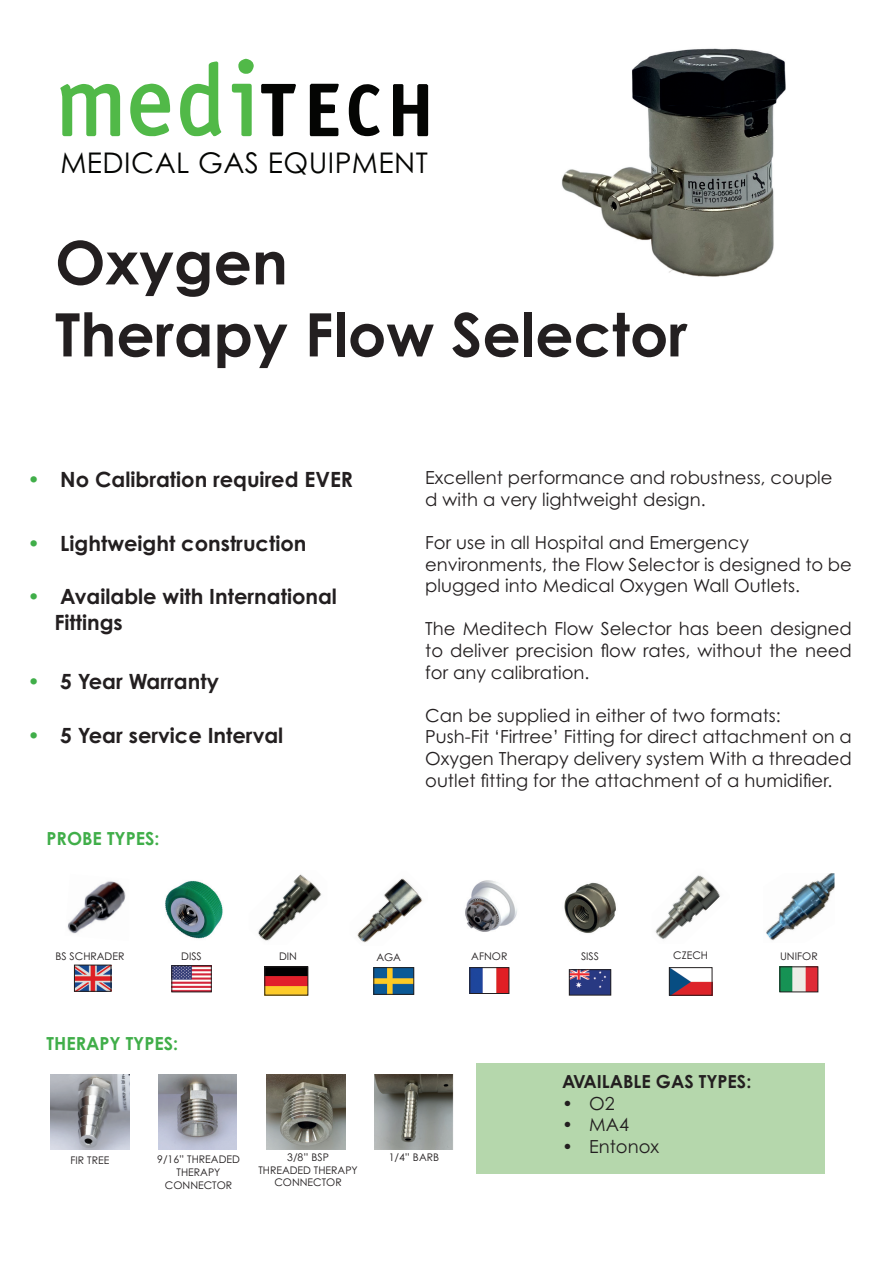
<style>
.page{position:relative;width:893px;height:1263px;background:#fff}
.page>*{position:absolute;margin:0;border:0;box-sizing:border-box;transform-origin:0 0}
.t1{font:89.1px "medi TECH";color:#51b948}
.t2{font:700 60px/72px "Century Gothic Pro";color:#231f20}
.t3{font:28.5px "Century Gothic Pro";letter-spacing:.015em;color:#040503}
.t4{font:700 21px/25.2px "Century Gothic Pro";color:#231f20}
.t5{font:18px/21.6px "Century Gothic Pro";color:#231f20}
.t6{font:700 18px "Century Gothic Pro";color:#40ae49}
.t7{font:700 18px "Century Gothic Pro";color:#231f20}
.t8{font:10.5px/12.6px "Century Gothic Pro";color:#231f20;text-align:center}
.s1{color:#040503}
.s2{color:#40ae49}
</style>
<div class="page">
<img style="left:561px;top:48px;width:225px;height:229px">
<img style="left:67px;top:881px;width:59px;height:53px">
<img style="left:165px;top:880px;width:58px;height:59px">
<img style="left:258px;top:874px;width:64px;height:67px">
<img style="left:357px;top:878px;width:66px;height:65px">
<img style="left:465px;top:880px;width:52px;height:52px">
<img style="left:564px;top:882px;width:52px;height:51px">
<img style="left:655px;top:875px;width:65px;height:64px">
<img style="left:267px;top:1074px;width:78px;height:75px">
<img style="left:375px;top:1074px;width:78px;height:75px">
<img style="left:159px;top:1074px;width:77px;height:75px">
<img style="left:51px;top:1074px;width:78px;height:75px">
<div style="left:476px;top:1063px;width:349px;height:111px;background:#b5d7ac"></div>
<img style="left:766px;top:873px;width:68px;height:68px">
<img style="left:76px;top:967px;width:33px;height:22px">
<div style="left:74px;top:965px;width:37px;height:26px;border:1px solid #231f20"></div>
<img style="left:174px;top:967px;width:35px;height:23px">
<div style="left:172px;top:965px;width:39px;height:27px;border:1px solid #231f20"></div>
<img style="left:267px;top:969px;width:39px;height:24px">
<div style="left:265px;top:967px;width:43px;height:28px;border:1px solid #231f20"></div>
<img style="left:376px;top:969px;width:36px;height:23px">
<div style="left:374px;top:967px;width:40px;height:27px;border:1px solid #231f20"></div>
<img style="left:472px;top:969px;width:35px;height:23px">
<div style="left:470px;top:967px;width:39px;height:27px;border:1px solid #231f20"></div>
<img style="left:571px;top:971px;width:38px;height:22px">
<div style="left:569px;top:969px;width:42px;height:26px;border:1px solid #231f20"></div>
<img style="left:671px;top:969px;width:39px;height:24px">
<div style="left:669px;top:967px;width:43px;height:28px;border:1px solid #231f20"></div>
<img style="left:782px;top:969px;width:34px;height:21px">
<h1 class="t1" style="left:54px;top:59px;width:382px">medi<span class="s1">TECH</span></h1>
<h3 class="t3" style="left:60px;top:145px;width:369px">MEDICAL GAS EQUIPMENT</h3>
<h2 class="t2" style="left:55px;top:225px;width:634px">Oxygen<br>Therapy Flow Selector</h2>
<p class="t4" style="left:27px;top:467px;width:327px"><span class="s2">•</span> No Calibration required EVER</p>
<p class="t4" style="left:27px;top:531px;width:281px"><span class="s2">•</span> Lightweight construction</p>
<p class="t4" style="left:54px;top:584px;width:284px;text-indent:-27px"><span class="s2">•</span> Available with International<br>Fittings</p>
<p class="t4" style="left:27px;top:669px;width:193px"><span class="s2">•</span> 5 Year Warranty</p>
<p class="t4" style="left:27px;top:722px;width:257px"><span class="s2">•</span> 5 Year service Interval</p>
<p class="t6" style="left:47px;top:827px;width:115px">PROBE TYPES:</p>
<p class="t5" style="left:425px;top:467px;width:409px">Excellent performance and robustness, couple d with a very lightweight design.</p>
<p class="t5" style="left:425px;top:531px;width:428px">For use in all Hospital and Emergency environments, the Flow Selector is designed to be plugged into Medical Oxygen Wall Outlets.</p>
<p class="t5" style="left:425px;top:618px;width:428px;text-align:justify">The Meditech Flow Selector has been designed to deliver precision flow rates, without the need for any calibration.</p>
<p class="t5" style="left:425px;top:704px;width:428px">Can be supplied in either of two formats:<br>Push-Fit ‘Firtree’ Fitting for direct attachment on a Oxygen Therapy delivery system With a threaded outlet fitting for the attachment of a humidifier.</p>
<p class="t8" style="left:55px;top:950px;width:71px">BS SCHRADER</p>
<p class="t8" style="left:181px;top:950px;width:22px">DISS</p>
<p class="t8" style="left:279px;top:950px;width:19px">DIN</p>
<p class="t8" style="left:376px;top:950px;width:26px">AGA</p>
<p class="t8" style="left:471px;top:950px;width:38px">AFNOR</p>
<p class="t8" style="left:581px;top:950px;width:20px">SISS</p>
<p class="t8" style="left:673px;top:948px;width:36px">CZECH</p>
<p class="t6" style="left:47px;top:1033px;width:133px">THERAPY TYPES:</p>
<p class="t8" style="left:71px;top:1154px;width:40px">FIR TREE</p>
<p class="t8" style="left:157px;top:1153px;width:84px">9/16” THREADED<br>THERAPY<br>CONNECTOR</p>
<p class="t8" style="left:258px;top:1151px;width:101px">3/8” BSP<br>THREADED THERAPY<br>CONNECTOR</p>
<p class="t8" style="left:389px;top:1151px;width:52px">1/4” BARB</p>
<p class="t7" style="left:562px;top:1070px;width:191px">AVAILABLE GAS TYPES:</p>
<p class="t5" style="left:562px;top:1092px;width:54px">• O2</p>
<p class="t5" style="left:562px;top:1114px;width:68px">• MA4</p>
<p class="t5" style="left:562px;top:1135px;width:98px">• Entonox</p>
<p class="t8" style="left:780px;top:950px;width:39px">UNIFOR</p>
</div>
